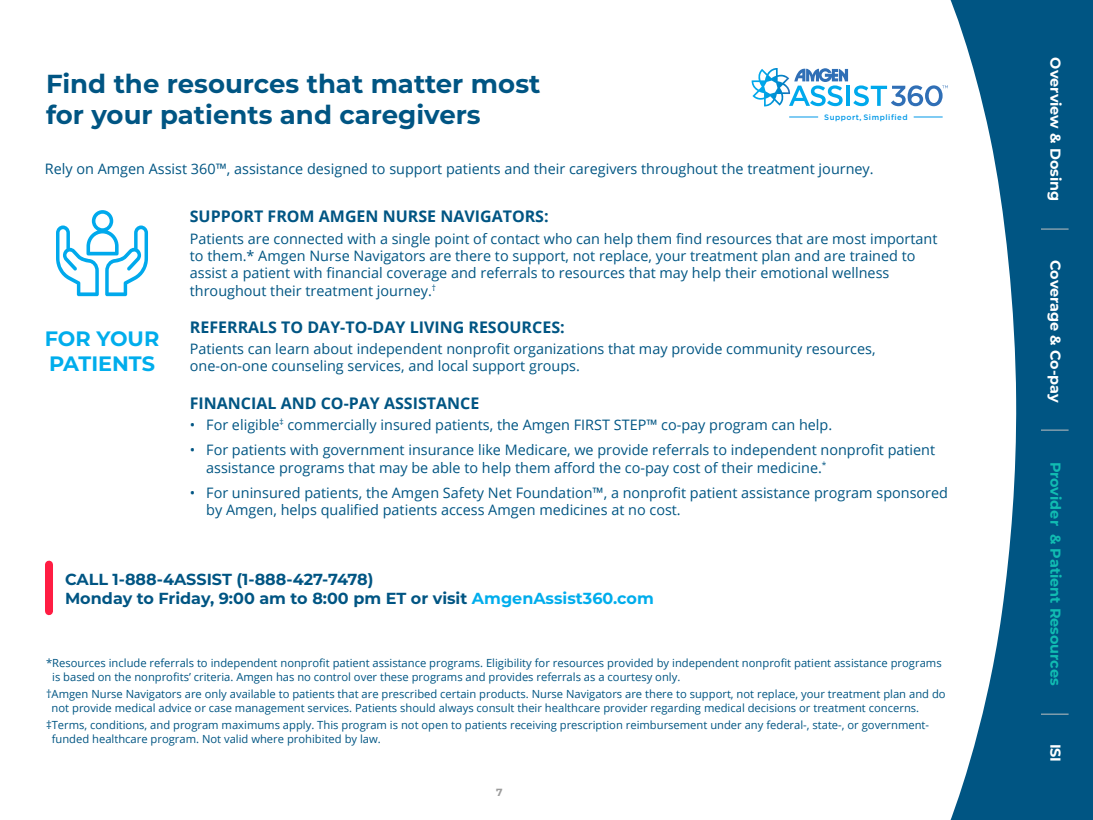
<style>
.page{position:relative;width:1093px;height:820px;background:#fff}
.page>*{position:absolute;margin:0;border:0;box-sizing:border-box;transform-origin:0 0}
.Syneos_Default_Style{font:700 26px/31.2px "Montserrat";color:#005583}
.Syneos_Default_Style-2{font:700 20.8px/25px "Montserrat";color:#00adec}
.Syneos_Default_Style-3{font:700 16px "Open Sans";color:#005583}
.Syneos_Default_Style-4{font:700 16px "Montserrat";color:#005583}
.Syneos_Default_Style-5{font:14.4px/17.3px "Open Sans";color:#005583}
.Syneos_Default_Style-6{font:700 14.4px "Montserrat";color:#fff}
.Syneos_Default_Style-7{font:700 14.4px "Montserrat";color:#11bcb2}
.Syneos_Default_Style-8{font:11.2px/13.4px "Open Sans";color:#005583}
.Syneos_Default_Style-9{font:700 10.4px "Montserrat";color:#9b9b9b}
.t1{font:500 7.8px "Gotham";letter-spacing:.065em;color:#0098e7}
.s1{color:#00adec}
</style>
<div class="page">
<svg style="left:752px;top:68px;width:196px;height:38px"></svg>
<svg style="left:789px;top:117px;width:29px;height:1px"></svg>
<svg style="left:914px;top:117px;width:28px;height:1px"></svg>
<svg style="left:950px;top:0;width:143px;height:819px;fill:#005583"></svg>
<svg style="left:1041px;top:430px;width:27px;height:1px"></svg>
<svg style="left:1041px;top:229px;width:27px;height:1px"></svg>
<svg style="left:1041px;top:713px;width:27px;height:1px"></svg>
<div style="left:45px;top:564px;width:8px;height:47px;background:#ff1d43"></div>
<svg style="left:56px;top:210px;width:92px;height:86px"></svg>
<p class="Syneos_Default_Style" style="left:46px;top:67px;width:496px">Find the resources that matter most for your patients and caregivers</p>
<p class="t1" style="left:824px;top:112px;width:85px">Support, Simplified</p>
<p class="Syneos_Default_Style-5" style="left:45px;top:159px;width:830px">Rely on Amgen Assist 360™, assistance designed to support patients and their caregivers throughout the treatment journey.</p>
<p class="Syneos_Default_Style-2" style="left:45px;top:325px;width:116px">FOR YOUR<br>PATIENTS</p>
<p class="Syneos_Default_Style-3" style="left:190px;top:205px;width:360px">SUPPORT FROM AMGEN NURSE NAVIGATORS:</p>
<p class="Syneos_Default_Style-5" style="left:190px;top:229px;width:749px">Patients are connected with a single point of contact who can help them find resources that are most important to them.* Amgen Nurse Navigators are there to support, not replace, your treatment plan and are trained to assist a patient with financial coverage and referrals to resources that may help their emotional wellness throughout their treatment journey.<sup>†</sup></p>
<p class="Syneos_Default_Style-3" style="left:190px;top:315px;width:376px">REFERRALS TO DAY-TO-DAY LIVING RESOURCES:</p>
<p class="Syneos_Default_Style-5" style="left:190px;top:340px;width:687px">Patients can learn about independent nonprofit organizations that may provide community resources, one-on-one counseling services, and local support groups.</p>
<p class="Syneos_Default_Style-3" style="left:190px;top:391px;width:291px">FINANCIAL AND CO-PAY ASSISTANCE</p>
<p class="Syneos_Default_Style-5" style="left:190px;top:415px;width:644px">• For eligible<sup>‡</sup> commercially insured patients, the Amgen FIRST STEP™ co-pay program can help.</p>
<p class="Syneos_Default_Style-5" style="left:206px;top:441px;width:730px;text-indent:-16px">• For patients with government insurance like Medicare, we provide referrals to independent nonprofit patient assistance programs that may be able to help them afford the co-pay cost of their medicine.<sup>*</sup></p>
<p class="Syneos_Default_Style-5" style="left:206px;top:483px;width:743px;text-indent:-16px">• For uninsured patients, the Amgen Safety Net Foundation™, a nonprofit patient assistance program sponsored by Amgen, helps qualified patients access Amgen medicines at no cost.</p>
<p class="Syneos_Default_Style-4" style="left:65px;top:567px;width:310px">CALL 1-888-4ASSIST (1-888-427-7478)</p>
<p class="Syneos_Default_Style-4" style="left:65px;top:587px;width:590px">Monday to Friday, 9:00 am to 8:00 pm ET or visit <span class="s1">AmgenAssist360.com</span></p>
<p class="Syneos_Default_Style-8" style="left:52px;top:656px;width:891px;text-indent:-6px">*Resources include referrals to independent nonprofit patient assistance programs. Eligibility for resources provided by independent nonprofit patient assistance programs is based on the nonprofits’ criteria. Amgen has no control over these programs and provides referrals as a courtesy only.</p>
<p class="Syneos_Default_Style-8" style="left:52px;top:687px;width:895px;text-indent:-6px">†Amgen Nurse Navigators are only available to patients that are prescribed certain products. Nurse Navigators are there to support, not replace, your treatment plan and do not provide medical advice or case management services. Patients should always consult their healthcare provider regarding medical decisions or treatment concerns.</p>
<p class="Syneos_Default_Style-8" style="left:52px;top:717px;width:879px;text-indent:-6px">‡Terms, conditions, and program maximums apply. This program is not open to patients receiving prescription reimbursement under any federal-, state-, or government&shy;funded healthcare program. Not valid where prohibited by law.</p>
<p class="Syneos_Default_Style-9" style="left:496px;top:784px;width:8px">7</p>
<p class="Syneos_Default_Style-6" style="left:1066px;top:57px;width:145px;rotate:90deg">Overview &amp; Dosing</p>
<p class="Syneos_Default_Style-6" style="left:1066px;top:260px;width:144px;rotate:90deg">Coverage &amp; Co-pay</p>
<p class="Syneos_Default_Style-7" style="left:1066px;top:461px;width:225px;rotate:90deg">Provider &amp; Patient Resources</p>
<p class="Syneos_Default_Style-6" style="left:1066px;top:743px;width:20px;rotate:90deg">ISI</p>
</div>
